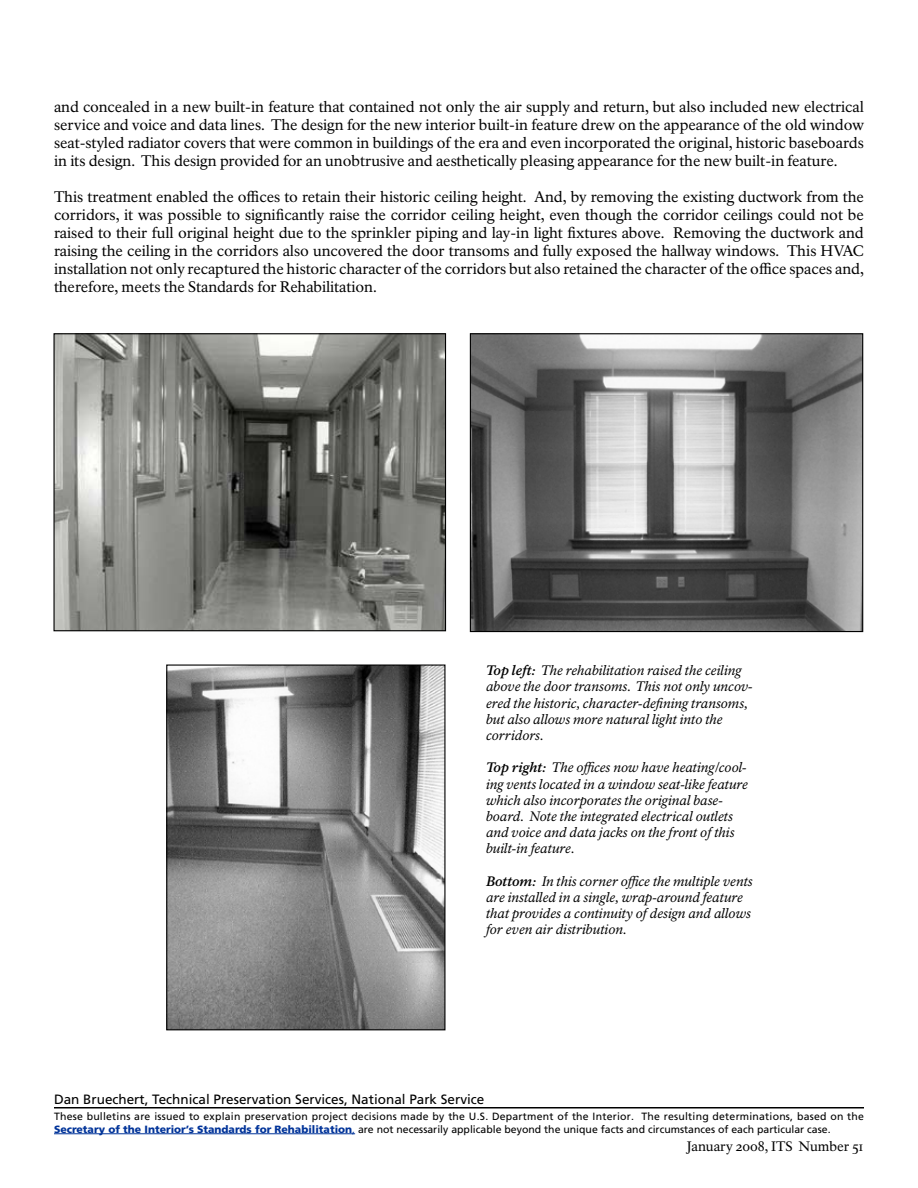
<style>
.page{position:relative;width:918px;height:1188px;background:#fff}
.page>*{position:absolute;margin:0;border:0;box-sizing:border-box;transform-origin:0 0}
.t1{font:15px/18px "NPS Rawlinson";letter-spacing:-.005em;color:#000;text-align:justify}
.t2{font:italic 13.5px/16.2px "NPS Rawlinson";color:#000}
.t3{font:13.5px "Frutiger";color:#000}
.t4{font:13.5px "NPS Rawlinson";color:#000}
.t5{font:10.5px/12.8px "Frutiger";letter-spacing:.02em;color:#000}
.s1{font-weight:700}
.s2{font-weight:900;color:#039}
.s3{color:#039}
</style>
<div class="page">
<hr style="left:54px;top:1107px;width:810px;height:1px;background:#000">
<hr style="left:54px;top:1134px;width:301px;height:1px;background:#039">
<img style="left:55px;top:335px;width:389px;height:294px">
<div style="left:53px;top:333px;width:393px;height:298px;border:1px solid #000"></div>
<img style="left:472px;top:335px;width:389px;height:295px">
<div style="left:470px;top:333px;width:393px;height:299px;border:1px solid #000"></div>
<img style="left:168px;top:666px;width:276px;height:362px">
<div style="left:166px;top:664px;width:280px;height:366px;border:1px solid #000"></div>
<p class="t1" style="left:54px;top:98px;width:812px">and concealed in a new built-in feature that contained not only the air supply and return, but also included new electrical service and voice and data lines. The design for the new interior built-in feature drew on the appearance of the old window seat-styled radiator covers that were common in buildings of the era and even incorporated the original, historic baseboards in its design. This design provided for an unobtrusive and aesthetically pleasing appearance for the new built-in feature.</p>
<p class="t1" style="left:54px;top:188px;width:812px">This treatment enabled the offices to retain their historic ceiling height. And, by removing the existing ductwork from the corridors, it was possible to significantly raise the corridor ceiling height, even though the corridor ceilings could not be raised to their full original height due to the sprinkler piping and lay-in light fixtures above. Removing the ductwork and raising the ceiling in the corridors also uncovered the door transoms and fully exposed the hallway windows. This HVAC installation not only recaptured the historic character of the corridors but also retained the character of the office spaces and, therefore, meets the Standards for Rehabilitation.</p>
<p class="t2" style="left:486px;top:662px;width:268px"><span class="s1">Top left:</span> The rehabilitation raised the ceiling above the door transoms. This not only uncov&shy;ered the historic, character-defining transoms, but also allows more natural light into the corridors.</p>
<p class="t2" style="left:486px;top:760px;width:264px"><span class="s1">Top right:</span> The offices now have heating/cool&shy;ing vents located in a window seat-like feature which also incorporates the original base&shy;board. Note the integrated electrical outlets and voice and data jacks on the front of this built-in feature.</p>
<p class="t2" style="left:486px;top:873px;width:268px"><span class="s1">Bottom:</span> In this corner office the multiple vents are installed in a single, wrap-around feature that provides a continuity of design and allows for even air distribution.</p>
<p class="t3" style="left:54px;top:1092px;width:432px">Dan Bruechert, Technical Preservation Services, National Park Service</p>
<p class="t5" style="left:54px;top:1110px;width:812px">These bulletins are issued to explain preservation project decisions made by the U.S. Department of the Interior. The resulting determinations, based on the<br><span class="s2">Secretary of the Interior’s Standards for Rehabilitation</span><span class="s3">,</span> are not necessarily applicable beyond the unique facts and circumstances of each particular case.</p>
<p class="t4" style="left:687px;top:1138px;width:178px">January 2008, ITS Number 51</p>
</div>
